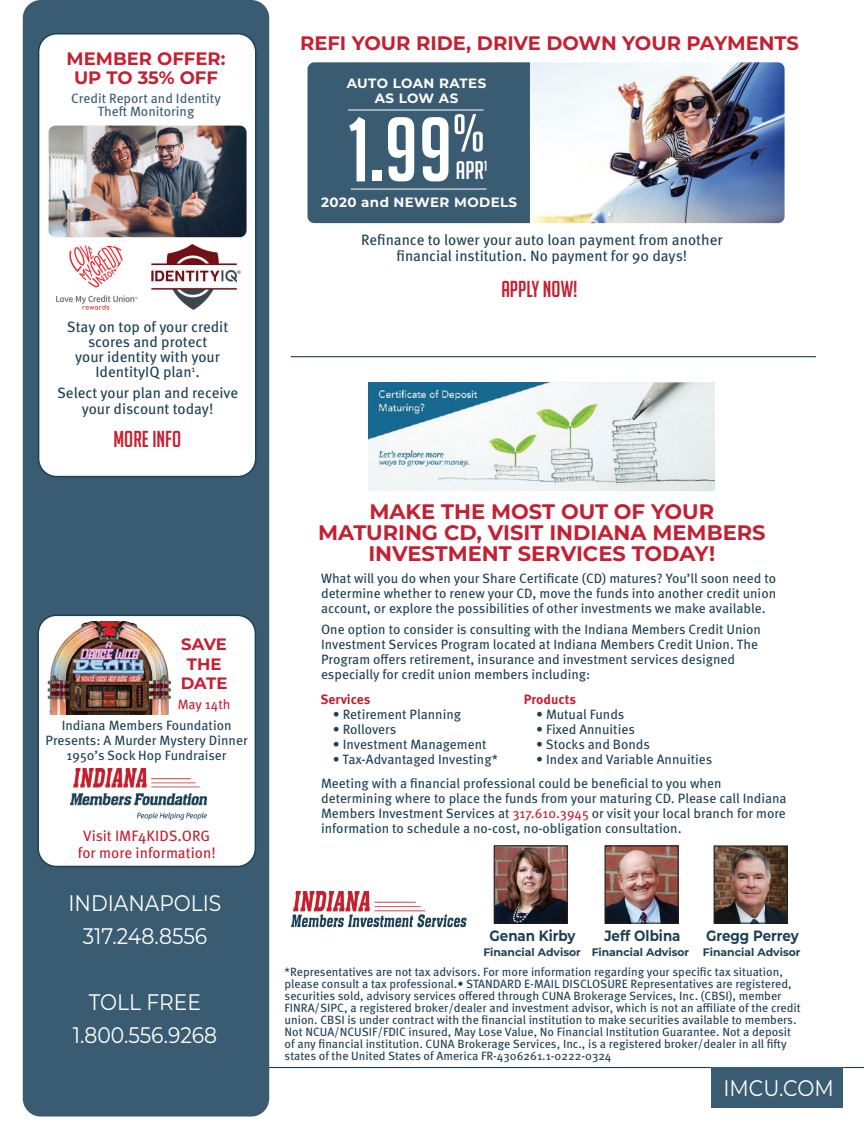
<style>
.page{position:relative;width:864px;height:1134px;background:#fff}
.page>*{position:absolute;margin:0;border:0;box-sizing:border-box;transform-origin:0 0}
.t1{font:89.55px "Big Noodle Titling";color:#fff}
.t2{font:52.2px "Big Noodle Titling";color:#fff}
.t3{font:24.9px "Big Noodle Titling";color:#fff}
.t4{font:22.5px "Montserrat";color:#fff;scale:.9 1}
.t5{font:22.5px "Big Noodle Titling";color:#c42032}
.t6{font:700 21px/21px "Montserrat";color:#c42032;text-align:center}
.t7{font:700 19.5px "Montserrat";color:#c42032}
.t8{font:700 18px "Montserrat";color:#c42032}
.t9{font:700 16.5px/19.5px "Montserrat";letter-spacing:-.005em;color:#c42032;text-align:center}
.t10{font:15px/16.5px "Meta Pro";color:#1d4054;text-align:center}
.t11{font:15px "Meta Pro";color:#c42032}
.t12{font:700 14.85px "Montserrat";color:#1d4054;scale:.9 1}
.t13{font:14.4px "Big Noodle Titling";color:#fff}
.t14{font:13.5px/15px "Meta Pro";color:#1d4054}
.t15{font:13.5px/13.5px "Meta Pro";color:#395c72;text-align:center}
.t16{font:700 13.5px "Montserrat";letter-spacing:.03em;color:#fff}
.t17{font:700 13.5px "Meta Pro";color:#c42032}
.t18{font:13.5px "Meta Pro";color:#c42032}
.t19{font:12px/12px "Meta Pro";color:#1d4054}
.t20{font:700 10.8px "Montserrat";color:#1d4054}
.s1{color:#c42032}
</style>
<div class="page">
<hr style="left:23px;top:1067px;width:841px;height:1px;background:#1d4054">
<div style="left:23px;top:0;width:246px;height:1117px;background:#395c72;border-radius:18px"></div>
<div style="left:711px;top:1067px;width:132px;height:40px;background:#395c72"></div>
<img style="left:291px;top:892px;width:176px;height:36px">
<img style="left:496px;top:847px;width:70px;height:75px">
<div style="left:494px;top:845px;width:74px;height:79px;border:1px solid #231f20"></div>
<img style="left:716px;top:847px;width:70px;height:75px">
<div style="left:714px;top:845px;width:74px;height:79px;border:1px solid #231f20"></div>
<img style="left:607px;top:847px;width:70px;height:75px">
<div style="left:605px;top:845px;width:74px;height:79px;border:1px solid #231f20"></div>
<img style="left:368px;top:382px;width:347px;height:108px">
<div style="left:39px;top:34px;width:217px;height:443px;background:#fff;border-radius:18px"></div>
<div style="left:38px;top:33px;width:218px;height:444px;border:2px solid #1d4054;border-radius:18px"></div>
<img style="left:49px;top:126px;width:198px;height:111px">
<img style="left:56px;top:243px;width:185px;height:67px">
<img style="left:530px;top:62px;width:255px;height:161px">
<div style="left:308px;top:62px;width:222px;height:161px;background:#395c72"></div>
<hr style="left:348px;top:110px;width:136px;height:1px;background:#fff">
<hr style="left:351px;top:189px;width:136px;height:1px;background:#fff">
<hr style="left:291px;top:356px;width:525px;height:1px;background:#1d4054">
<div style="left:38px;top:615px;width:217px;height:251px;background:#fff;border-radius:18px"></div>
<div style="left:37px;top:615px;width:219px;height:252px;border:2px solid #1d4054;border-radius:18px"></div>
<img style="left:70px;top:769px;width:137px;height:51px">
<img style="left:47px;top:621px;width:125px;height:93px">
<p class="t8" style="left:67px;top:46px;width:160px">MEMBER OFFER:</p>
<p class="t8" style="left:74px;top:65px;width:145px">UP TO 35% OFF</p>
<p class="t15" style="left:71px;top:90px;width:151px">Credit Report and Identity<br>Theft Monitoring</p>
<p class="t10" style="left:67px;top:318px;width:163px;line-height:15px">Stay on top of your credit scores and protect</p>
<p class="t10" style="left:75px;top:348px;width:146px;line-height:15px">your identity with your<br>IdentityIQ plan<sup>1</sup>.</p>
<p class="t10" style="left:57px;top:383px;width:183px">Select your plan and receive your discount today!</p>
<p class="t5" style="left:113px;top:427px;width:69px">MORE INFO</p>
<p class="t9" style="left:181px;top:634px;width:48px">SAVE<br>THE<br>DATE</p>
<p class="t18" style="left:178px;top:694px;width:54px">May 14th</p>
<p class="t14" style="left:46px;top:717px;width:204px;text-align:center">Indiana Members Foundation<br>Presents: A Murder Mystery Dinner</p>
<p class="t14" style="left:67px;top:747px;width:161px">1950’s Sock Hop Fundraiser</p>
<p class="t11" style="left:83px;top:825px;width:129px">Visit IMF4KIDS.ORG</p>
<p class="t11" style="left:78px;top:841px;width:139px">for more information!</p>
<p class="t4" style="left:68px;top:887px;width:171px">INDIANAPOLIS</p>
<p class="t4" style="left:83px;top:920px;width:140px">317.248.8556</p>
<p class="t4" style="left:89px;top:986px;width:126px">TOLL FREE</p>
<p class="t4" style="left:73px;top:1019px;width:162px">1.800.556.9268</p>
<p class="t7" style="left:300px;top:29px;width:500px">REFI YOUR RIDE, DRIVE DOWN YOUR PAYMENTS</p>
<p class="t16" style="left:347px;top:74px;width:141px">AUTO LOAN RATES</p>
<p class="t16" style="left:375px;top:89px;width:85px">AS LOW AS</p>
<p class="t2" style="left:453px;top:105px;width:34px">%</p>
<p class="t1" style="left:348px;top:101px;width:106px">1.99</p>
<p class="t13" style="left:484px;top:158px;width:5px">1</p>
<p class="t3" style="left:456px;top:157px;width:29px">APR</p>
<p class="t16" style="left:321px;top:193px;width:197px">2020 and NEWER MODELS</p>
<p class="t10" style="left:361px;top:230px;width:363px">Refinance to lower your auto loan payment from another financial institution. No payment for 90 days!</p>
<p class="t5" style="left:501px;top:277px;width:78px">APPLY NOW!</p>
<p class="t6" style="left:369px;top:500px;width:346px">MAKE THE MOST OUT OF YOUR</p>
<p class="t6" style="left:318px;top:521px;width:449px">MATURING CD, VISIT INDIANA MEMBERS<br>INVESTMENT SERVICES TODAY!</p>
<p class="t14" style="left:321px;top:570px;width:457px;text-align:justify">What will you do when your Share Certificate (CD) matures? You’ll soon need to determine whether to renew your CD, move the funds into another credit union account, or explore the possibilities of other investments we make available.</p>
<p class="t14" style="left:321px;top:621px;width:442px">One option to consider is consulting with the Indiana Members Credit Union Investment Services Program located at Indiana Members Credit Union. The Program offers retirement, insurance and investment services designed especially for credit union members including:</p>
<p class="t17" style="left:321px;top:689px;width:51px">Services</p>
<p class="t14" style="left:333px;top:706px;width:130px">• Retirement Planning</p>
<p class="t14" style="left:333px;top:721px;width:65px">• Rollovers</p>
<p class="t14" style="left:333px;top:736px;width:155px">• Investment Management</p>
<p class="t14" style="left:333px;top:751px;width:167px">• Tax-Advantaged Investing*</p>
<p class="t17" style="left:524px;top:689px;width:54px">Products</p>
<p class="t14" style="left:536px;top:706px;width:90px">• Mutual Funds</p>
<p class="t14" style="left:536px;top:721px;width:100px">• Fixed Annuities</p>
<p class="t14" style="left:536px;top:736px;width:116px">• Stocks and Bonds</p>
<p class="t14" style="left:536px;top:751px;width:178px">• Index and Variable Annuities</p>
<p class="t14" style="left:321px;top:775px;width:467px">Meeting with a financial professional could be beneficial to you when determining where to place the funds from your maturing CD. Please call Indiana Members Investment Services at <span class="s1">317.610.3945</span> or visit your local branch for more information to schedule a no-cost, no-obligation consultation.</p>
<p class="t12" style="left:490px;top:925px;width:97px">Genan Kirby</p>
<p class="t12" style="left:604px;top:925px;width:86px">Jeff Olbina</p>
<p class="t12" style="left:706px;top:925px;width:105px">Gregg Perrey</p>
<p class="t20" style="left:483px;top:945px;width:99px">Financial Advisor</p>
<p class="t20" style="left:592px;top:945px;width:99px">Financial Advisor</p>
<p class="t20" style="left:703px;top:944px;width:99px">Financial Advisor</p>
<p class="t19" style="left:285px;top:965px;width:518px">*Representatives are not tax advisors. For more information regarding your specific tax situation, please consult a tax professional.• STANDARD E-MAIL DISCLOSURE Representatives are registered, securities sold, advisory services offered through CUNA Brokerage Services, Inc. (CBSI), member FINRA/SIPC, a registered broker/dealer and investment advisor, which is not an affiliate of the credit union. CBSI is under contract with the financial institution to make securities available to members.<br>Not NCUA/NCUSIF/FDIC insured, May Lose Value, No Financial Institution Guarantee. Not a deposit of any financial institution. CUNA Brokerage Services, Inc., is a registered broker/dealer in all fifty states of the United States of America FR-4306261.1-0222-0324</p>
<p class="t4" style="left:723px;top:1073px;width:124px">IMCU.COM</p>
</div>
